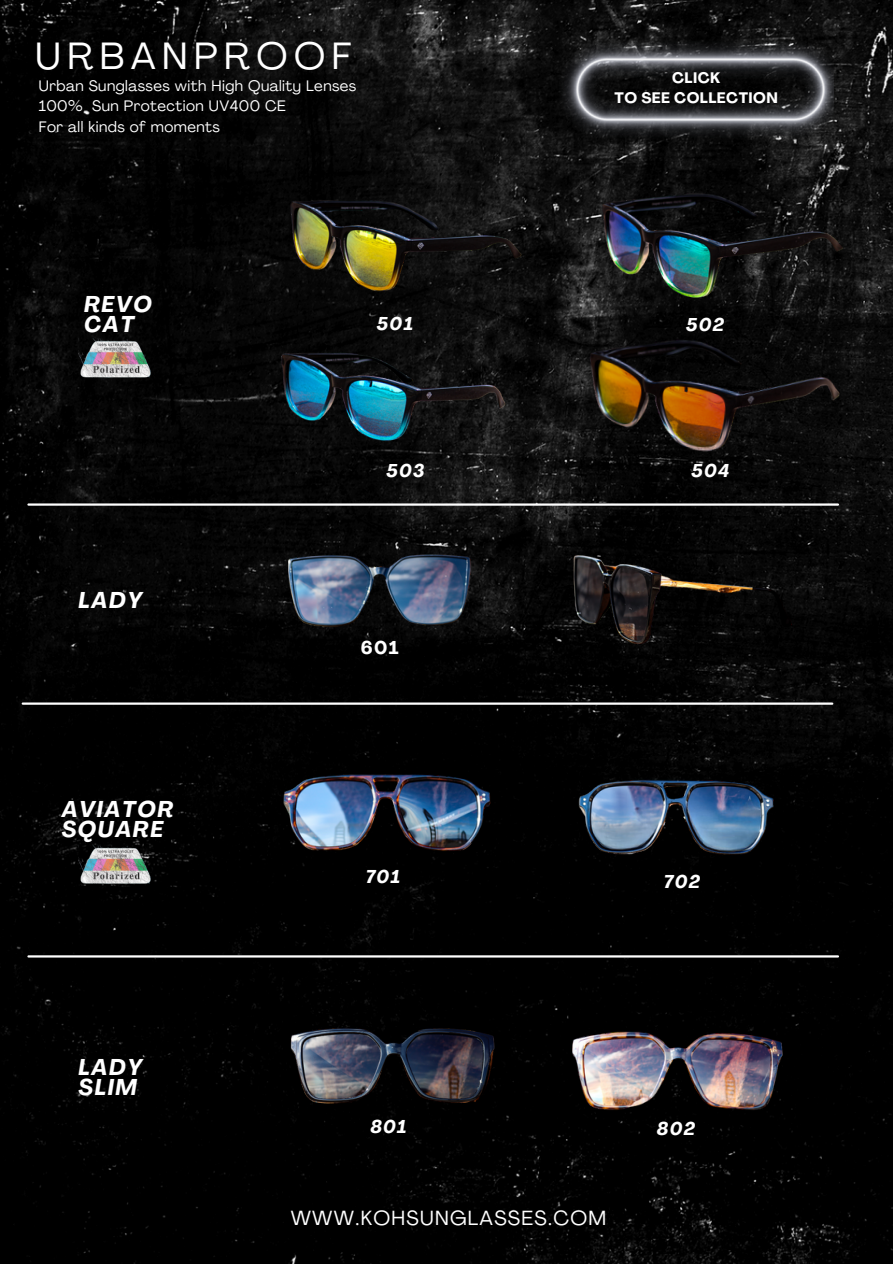
<style>
.page{position:relative;width:893px;height:1264px;background:#fff}
.page>*{position:absolute;margin:0;border:0;box-sizing:border-box;transform-origin:0 0}
.t1{font:37.5px "Agrandir";letter-spacing:.175em;color:#fff}
.t2{font:italic 700 22.5px/20.2px "Agrandir";letter-spacing:.075em;color:#fff}
.t3{font:20.25px "Agrandir";letter-spacing:.065em;color:#fff}
.t4{font:italic 700 18.3px "Agrandir";letter-spacing:.075em;color:#fff}
.t5{font:700 18.3px "Agrandir";color:#fff}
.t6{font:15px "Agrandir";letter-spacing:.03em;color:#fff}
.t7{font:700 15px "Agrandir";letter-spacing:.03em;color:#fff}
</style>
<div class="page">
<img style="left:0;top:0;width:892px;height:1263px">
<img style="left:274px;top:191px;width:262px;height:116px">
<img style="left:536px;top:183px;width:353px;height:124px">
<hr style="left:28px;top:503px;width:809px;height:2px;background:#fff">
<hr style="left:23px;top:702px;width:809px;height:2px;background:#fff">
<hr style="left:28px;top:955px;width:809px;height:2px;background:#fff">
<img style="left:275px;top:329px;width:243px;height:140px">
<img style="left:79px;top:338px;width:73px;height:42px">
<img style="left:520px;top:323px;width:372px;height:147px">
<img style="left:201px;top:542px;width:357px;height:92px">
<img style="left:79px;top:844px;width:73px;height:41px">
<img style="left:563px;top:764px;width:226px;height:127px">
<img style="left:277px;top:757px;width:225px;height:104px">
<img style="left:195px;top:1006px;width:386px;height:107px">
<img style="left:564px;top:1016px;width:229px;height:142px">
<img style="left:564px;top:548px;width:267px;height:121px">
<img style="left:559px;top:38px;width:274px;height:102px">
<p class="t1" style="left:36px;top:41px;width:317px">URBANPROOF</p>
<p class="t6" style="left:39px;top:80px;width:319px">Urban Sunglasses with High Quality Lenses</p>
<p class="t6" style="left:39px;top:100px;width:248px">100% Sun Protection UV400 CE</p>
<h3 class="t6" style="left:39px;top:120px;width:182px">For all kinds of moments</h3>
<h3 class="t7" style="left:672px;top:71px;width:50px">CLICK</h3>
<h4 class="t7" style="left:614px;top:92px;width:165px">TO SEE COLLECTION</h4>
<h2 class="t2" style="left:84px;top:296px;width:69px">REVO<br>CAT</h2>
<p class="t2" style="left:79px;top:592px;width:65px">LADY</p>
<p class="t4" style="left:377px;top:316px;width:37px">501</p>
<h3 class="t4" style="left:686px;top:317px;width:39px">502</h3>
<h3 class="t4" style="left:386px;top:463px;width:39px">503</h3>
<p class="t4" style="left:691px;top:463px;width:39px">504</p>
<p class="t2" style="left:62px;top:801px;width:113px">AVIATOR<br>SQUARE</p>
<h3 class="t2" style="left:79px;top:1059px;width:65px">LADY<br>SLIM</h3>
<h3 class="t5" style="left:360px;top:640px;width:39px">601</h3>
<h2 class="t4" style="left:366px;top:868px;width:36px">701</h2>
<p class="t4" style="left:664px;top:874px;width:38px">702</p>
<h3 class="t4" style="left:370px;top:1119px;width:38px">801</h3>
<p class="t4" style="left:657px;top:1121px;width:40px">802</p>
<h2 class="t3" style="left:291px;top:1209px;width:317px">WWW.KOHSUNGLASSES.COM</h2>
</div>
